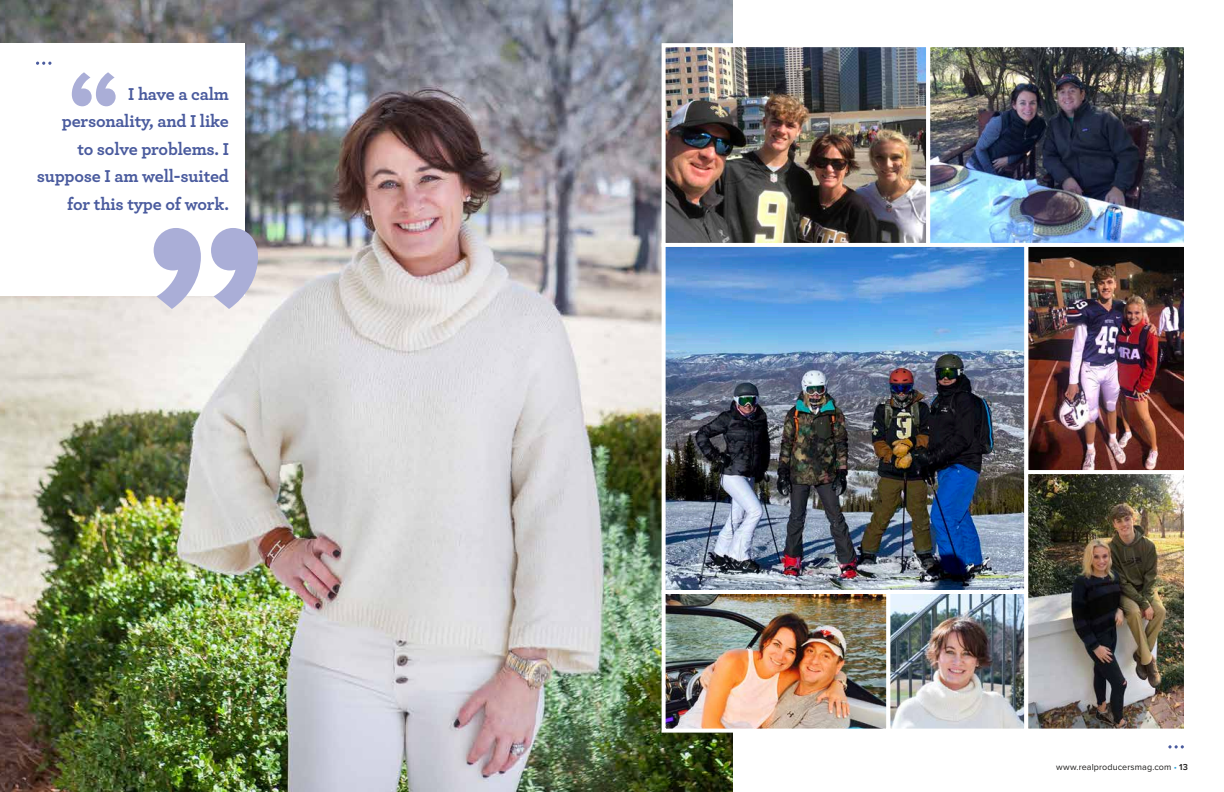
<style>
.page{position:relative;width:1224px;height:792px;background:#fff}
.page>*{position:absolute;margin:0;border:0;box-sizing:border-box;transform-origin:0 0}
.t1{font:700 118.2px "Proxima Nova";color:#aaaed7}
.t2{font:700 18px/27.6px "Archer Pro";letter-spacing:-.01em;color:#4a5b9e;text-align:right}
.t3{font:9px "Proxima Nova";letter-spacing:.01em;color:#1c1b1a}
.s1{color:#2ea5dc}
.s2{font-weight:600}
</style>
<div class="page">
<img style="left:0;top:0;width:733px;height:792px">
<div style="left:0;top:43px;width:245px;height:252px;background:#fff"></div>
<img style="left:660px;top:41px;width:264px;height:200px">
<img style="left:924px;top:47px;width:260px;height:194px">
<img style="left:660px;top:241px;width:362px;height:347px">
<img style="left:660px;top:588px;width:362px;height:147px">
<img style="left:1022px;top:476px;width:162px;height:253px">
<img style="left:1022px;top:241px;width:162px;height:235px">
<svg style="left:36px;top:62px;width:15px;height:3px"></svg>
<svg style="left:154px;top:228px;width:104px;height:81px"></svg>
<svg style="left:1168px;top:745px;width:16px;height:4px"></svg>
<h1 class="t1" style="left:67px;top:59px;width:56px">“</h1>
<p class="t2" style="left:37px;top:79px;width:194px">I have a calm personality, and I like<br>to solve problems. I suppose I am well-suited for this type of work.</p>
<p class="t3" style="left:1056px;top:762px;width:133px">www.realproducersmag.com <span class="s1">•</span> <span class="s2">13</span></p>
</div>
